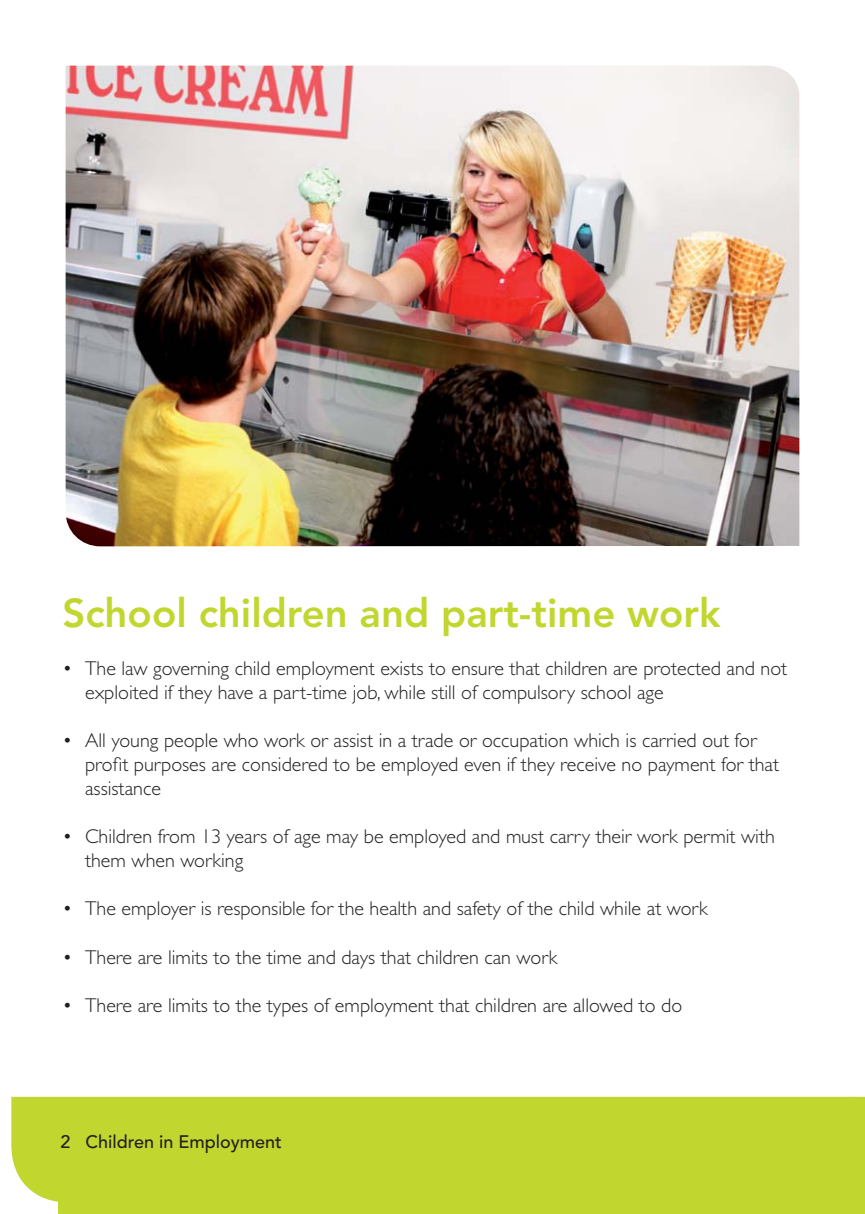
<style>
.page{position:relative;width:865px;height:1214px;background:#fff}
.page>*{position:absolute;margin:0;border:0;box-sizing:border-box;transform-origin:0 0}
.t1{font:800 40px "Avenir";color:#c1d72f}
.t2{font:300 20px/24px "Gill Sans";color:#231f20}
.t3{font:500 18px "Avenir";color:#231f20}
</style>
<div class="page">
<div style="left:11px;top:1096px;width:842px;height:106px;background:#c1d72f"></div>
<svg style="left:853px;top:1096px;width:12px;height:43px"></svg>
<div style="left:59px;top:1139px;width:806px;height:74px;background:#c1d72f"></div>
<img style="left:66px;top:66px;width:733px;height:480px">
<h1 class="t1" style="left:62px;top:596px;width:659px">School children and part-time work</h1>
<p class="t2" style="left:85px;top:658px;width:703px;text-indent:-23px">• The law governing child employment exists to ensure that children are protected and not exploited if they have a part-time job, while still of compulsory school age</p>
<p class="t2" style="left:85px;top:730px;width:695px;text-indent:-23px">• All young people who work or assist in a trade or occupation which is carried out for profit purposes are considered to be employed even if they receive no payment for that assistance</p>
<p class="t2" style="left:85px;top:826px;width:691px;text-indent:-23px">• Children from 13 years of age may be employed and must carry their work permit with them when working</p>
<p class="t2" style="left:62px;top:898px;width:646px">• The employer is responsible for the health and safety of the child while at work</p>
<p class="t2" style="left:62px;top:946px;width:496px">• There are limits to the time and days that children can work</p>
<p class="t2" style="left:62px;top:994px;width:621px">• There are limits to the types of employment that children are allowed to do</p>
<p class="t3" style="left:60px;top:1134px;width:223px">2 Children in Employment</p>
</div>
